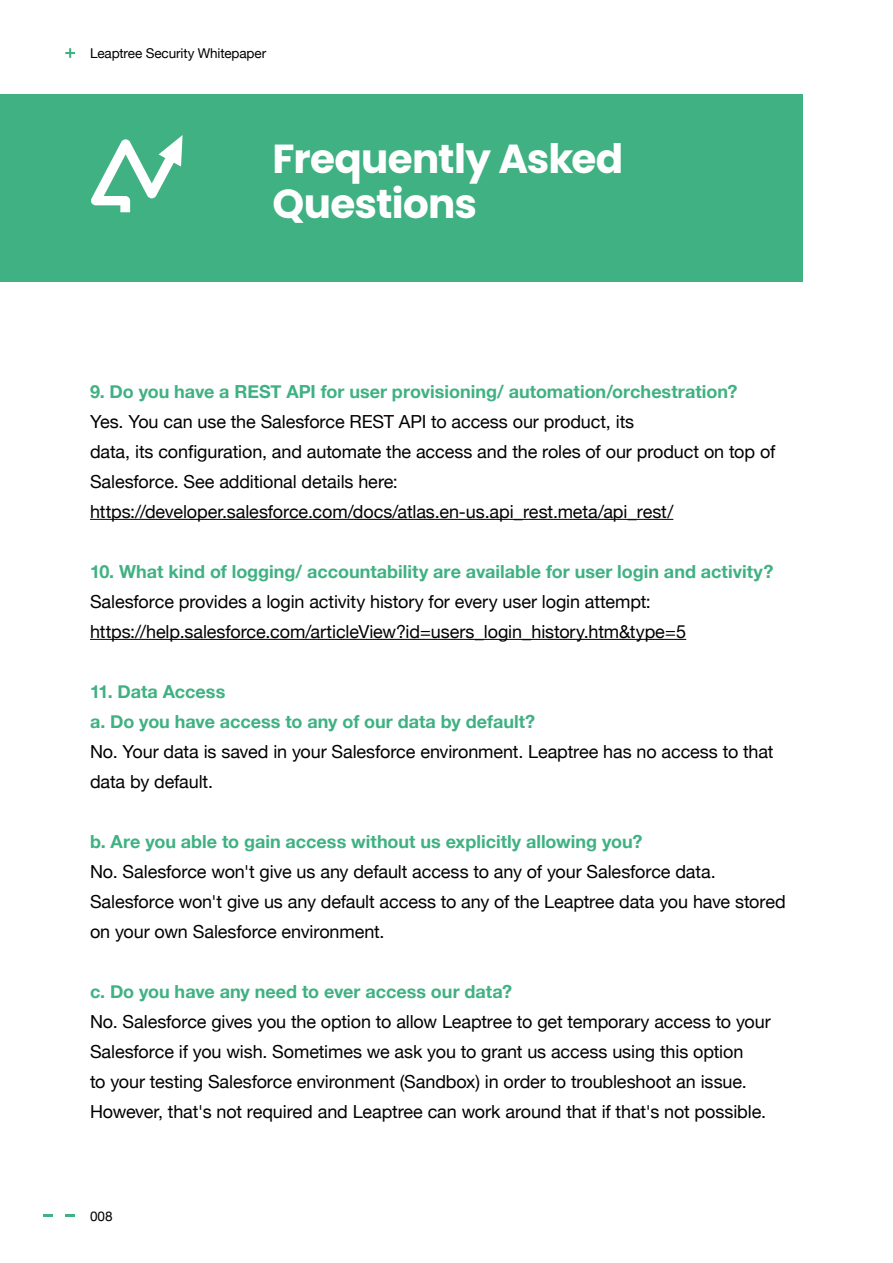
<style>
.page{position:relative;width:893px;height:1263px;background:#fff}
.page>*{position:absolute;margin:0;border:0;box-sizing:border-box;transform-origin:0 0}
.t1{font:700 40.5px/45px "Poppins";letter-spacing:-.02em;color:#fff}
.t2{font:18px/30px "Helvetica Neue";letter-spacing:-.005em;color:#000}
.t3{font:700 18px/30px "Helvetica Neue";color:#3fb182}
.t4{font:13.5px "Helvetica Neue";letter-spacing:-.005em;color:#000}
</style>
<div class="page">
<svg style="left:65px;top:48px;width:10px;height:10px"></svg>
<svg style="left:43px;top:1214px;width:9px;height:3px"></svg>
<svg style="left:65px;top:1214px;width:10px;height:3px"></svg>
<div style="left:0;top:94px;width:803px;height:188px;background:#3fb182"></div>
<svg style="left:91px;top:135px;width:92px;height:77px"></svg>
<hr style="left:90px;top:519px;width:583px;height:1px;background:#000">
<hr style="left:90px;top:639px;width:596px;height:1px;background:#000">
<p class="t4" style="left:90px;top:43px;width:178px">Leaptree Security Whitepaper</p>
<h1 class="t1" style="left:273px;top:136px;width:352px">Frequently Asked<br>Questions</h1>
<p class="t3" style="left:90px;top:377px;width:649px">9. Do you have a REST API for user provisioning/ automation/orchestration?</p>
<p class="t2" style="left:90px;top:407px;width:687px">Yes. You can use the Salesforce REST API to access our product, its<br>data, its configuration, and automate the access and the roles of our product on top of Salesforce. See additional details here: https://developer.salesforce.com/docs/atlas.en-us.api_rest.meta/api_rest/</p>
<p class="t3" style="left:90px;top:557px;width:685px">10. What kind of logging/ accountability are available for user login and activity?</p>
<p class="t2" style="left:90px;top:587px;width:598px">Salesforce provides a login activity history for every user login attempt: https://help.salesforce.com/articleView?id=users_login_history.htm&amp;type=5</p>
<p class="t3" style="left:90px;top:677px;width:447px">11. Data Access<br>a. Do you have access to any of our data by default?</p>
<p class="t2" style="left:90px;top:737px;width:685px">No. Your data is saved in your Salesforce environment. Leaptree has no access to that data by default.</p>
<p class="t3" style="left:90px;top:827px;width:554px">b. Are you able to gain access without us explicitly allowing you?</p>
<p class="t2" style="left:90px;top:857px;width:697px">No. Salesforce won't give us any default access to any of your Salesforce data.<br>Salesforce won't give us any default access to any of the Leaptree data you have stored on your own Salesforce environment.</p>
<p class="t3" style="left:90px;top:977px;width:424px">c. Do you have any need to ever access our data?</p>
<p class="t2" style="left:90px;top:1007px;width:682px">No. Salesforce gives you the option to allow Leaptree to get temporary access to your Salesforce if you wish. Sometimes we ask you to grant us access using this option<br>to your testing Salesforce environment (Sandbox) in order to troubleshoot an issue.<br>However, that's not required and Leaptree can work around that if that's not possible.</p>
<p class="t4" style="left:90px;top:1206px;width:24px">008</p>
</div>
